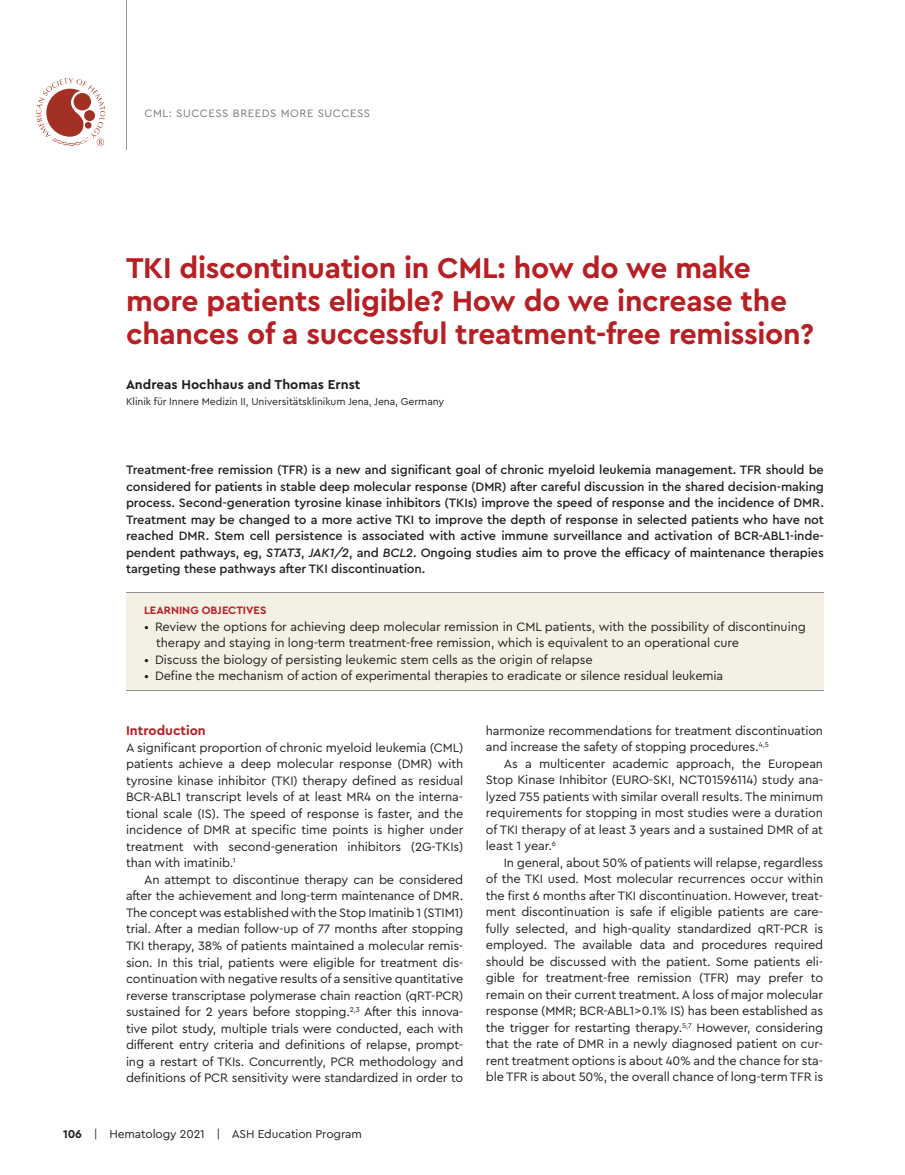
<style>
.page{position:relative;width:905px;height:1175px;background:#fff}
.page>*{position:absolute;margin:0;border:0;box-sizing:border-box;transform-origin:0 0}
.t1{font:700 30px/33px "Cera Pro";letter-spacing:-.01em;color:#b62024}
.t2{font:700 13.5px "Cera Pro";color:#231f20}
.t3{font:700 13.5px "Cera Pro";color:#b62024}
.t4{font:12.75px/16.5px "Cera Pro";letter-spacing:-.01em;color:#231f20;text-align:justify}
.t5{font:500 12.75px/16.5px "Cera Pro";letter-spacing:-.01em;color:#231f20;text-align:justify}
.t6{font:12px "Cera Pro";letter-spacing:-.01em;color:#231f20}
.t7{font:11.25px "Cera Pro";letter-spacing:.05em;color:#76787b}
.t8{font:700 11.25px "Cera Pro";color:#b62024}
.t9{font:10.5px "Cera Pro";letter-spacing:-.01em;color:#231f20}
.s1{font-style:italic}
.s2{font-weight:700}
</style>
<div class="page">
<svg style="left:36px;top:78px;width:69px;height:68px"></svg>
<hr style="left:126px;top:0;width:1px;height:149px;background:#939598">
<div style="left:126px;top:592px;width:698px;height:99px;background:#f4f0e3"></div>
<hr style="left:126px;top:592px;width:698px;height:1px;background:#939598">
<hr style="left:126px;top:690px;width:698px;height:1px;background:#939598">
<p class="t7" style="left:144px;top:106px;width:227px">CML: SUCCESS BREEDS MORE SUCCESS</p>
<h1 class="t1" style="left:126px;top:250px;width:689px">TKI dis con tin u a tion in CML: how do we make more patients eli gi ble ? How do we increase the chances of a suc cess ful treat ment - free remis sion ?</h1>
<p class="t2" style="left:126px;top:375px;width:236px">Andreas Hochhaus and Thomas Ernst</p>
<p class="t9" style="left:126px;top:395px;width:320px">Klinik f ü r Innere Medizin II, Universit ä tsklinikum Jena, Jena, Germany</p>
<p class="t5" style="left:126px;top:461px;width:699px">Treatment - free remis sion (TFR) is a new and sig nificant goal of chronic mye loid leu ke mia man age ment. TFR should be con sid ered for patients in sta ble deep molec u lar response (DMR) after care ful dis cus sion in the shared deci sion - mak ing pro cess. Second - gen er a tion tyro sine kinase inhib i tors (TKIs) improve the speed of response and the inci dence of DMR.<br>Treatment may be changed to a more active TKI to improve the depth of response in selected patients who have not reached DMR. Stem cell per sis tence is asso ci ated with active immune sur veil lance and acti va tion of BCR - ABL1 - inde&shy;pen dent path ways, eg, <span class="s1">STAT3</span> , <span class="s1">JAK1 / 2</span> , and <span class="s1">BCL2</span> . Ongoing stud ies aim to prove the efficacy of main te nance ther a pies targeting these path ways after TKI dis con tin u a tion.</p>
<p class="t8" style="left:144px;top:602px;width:124px">LEARNING OBJECTIVES</p>
<p class="t4" style="left:156px;top:617px;width:651px;text-indent:-12px">• Review the options for achiev ing deep molec u lar remis sion in CML patients, with the pos si bil ity of discontinuing ther apy and stay ing in long - term treat ment - free remis sion, which is equiv a lent to an oper a tional cure</p>
<p class="t4" style="left:144px;top:650px;width:450px">• Discuss the biol ogy of persisting leu ke mic stem cells as the ori gin of relapse</p>
<p class="t4" style="left:144px;top:667px;width:580px">• Defne the mech a nism of action of exper i men tal ther a pies to erad i cate or silence resid ual leu ke mia</p>
<p class="t3" style="left:126px;top:722px;width:81px">Introduction</p>
<p class="t4" style="left:126px;top:739px;width:339px">A sig nifcant pro por tion of chronic mye loid leu ke mia (CML) patients achieve a deep molec u lar response ( DMR) with tyro sine kinase inhib i tor (TKI) ther apy defned as resid ual BCR - ABL1 tran script lev els of at least MR4 on the inter na&shy;tional scale (IS). The speed of response is faster, and the inci dence of DMR at spe cifc time points is higher under treat ment with sec ond - gen er a tion inhib i tors (2G - TKIs) than with imatinib. <sup>1</sup></p>
<p class="t4" style="left:126px;top:871px;width:339px;text-indent:18px">An attempt to discontinue ther apy can be con sid ered after the achieve ment and long - term main te nance of DMR.<br>The con cept was established with the Stop Imatinib 1 (STIM1) trial. After a median fol low - up of 77 months after stop ping TKI ther apy, 38 % of patients maintained a molec u lar remis&shy;sion. In this trial, patients were eli gi ble for treat ment dis&shy;con tin u a tion with neg a tive results of a sen si tive quan ti ta tive reverse tran scrip tase poly mer ase chain reac tion (qRT - PCR) sustained for 2 years before stop ping. <sup>2,3</sup> After this inno va&shy;tive pilot study, mul ti ple tri als were conducted, each with dif fer ent entry cri te ria and defni tions of relapse, prompt&shy;ing a restart of TKIs. Concurrently, PCR meth od ol ogy and defni tions of PCR sen si tiv ity were stan dard ized in order to</p>
<p class="t6" style="left:63px;top:1126px;width:300px"><span class="s2">106</span> | Hematology 2021 | ASH Education Program</p>
<p class="t4" style="left:486px;top:721px;width:339px">har mo nize rec om men da tions for treat ment dis con tin u a tion and increase the safety of stop ping pro ce dures. <sup>4,5</sup></p>
<p class="t4" style="left:486px;top:754px;width:339px;text-indent:18px">As a mul ti cen ter aca demic approach, the Euro pean Stop Kinase Inhibitor (EURO - SKI, NCT01596114) study ana&shy;lyzed 755 patients with sim i lar over all results. The min i mum require ments for stop ping in most stud ies were a dura tion of TKI ther apy of at least 3 years and a sustained DMR of at least 1 year. <sup>6</sup></p>
<p class="t4" style="left:486px;top:853px;width:339px;text-indent:18px">In gen eral, about 50 % of patients will relapse, regard less of the TKI used. Most molec u lar recur rences occur within the frst 6 months after TKI dis con tin u a tion. However, treat&shy;ment dis con tin u a tion is safe if eli gi ble patients are care&shy;fully selected, and high - qual ity stan dard ized qRT - PCR is employed. The avail able data and pro ce dures required should be discussed with the patient. Some patients eli&shy;gi ble for treat ment - free remis sion (TFR) may pre fer to remain on their cur rent treat ment. A loss of major molec u lar response (MMR; BCR - ABL1 &gt; 0.1 % IS) has been established as the trig ger for restarting ther apy. <sup>5,7</sup> However, con sid er ing that the rate of DMR in a newly diag nosed patient on cur&shy;rent treat ment options is about 40 % and the chance for sta&shy;ble TFR is about 50 % , the over all chance of long - term TFR is</p>
</div>
